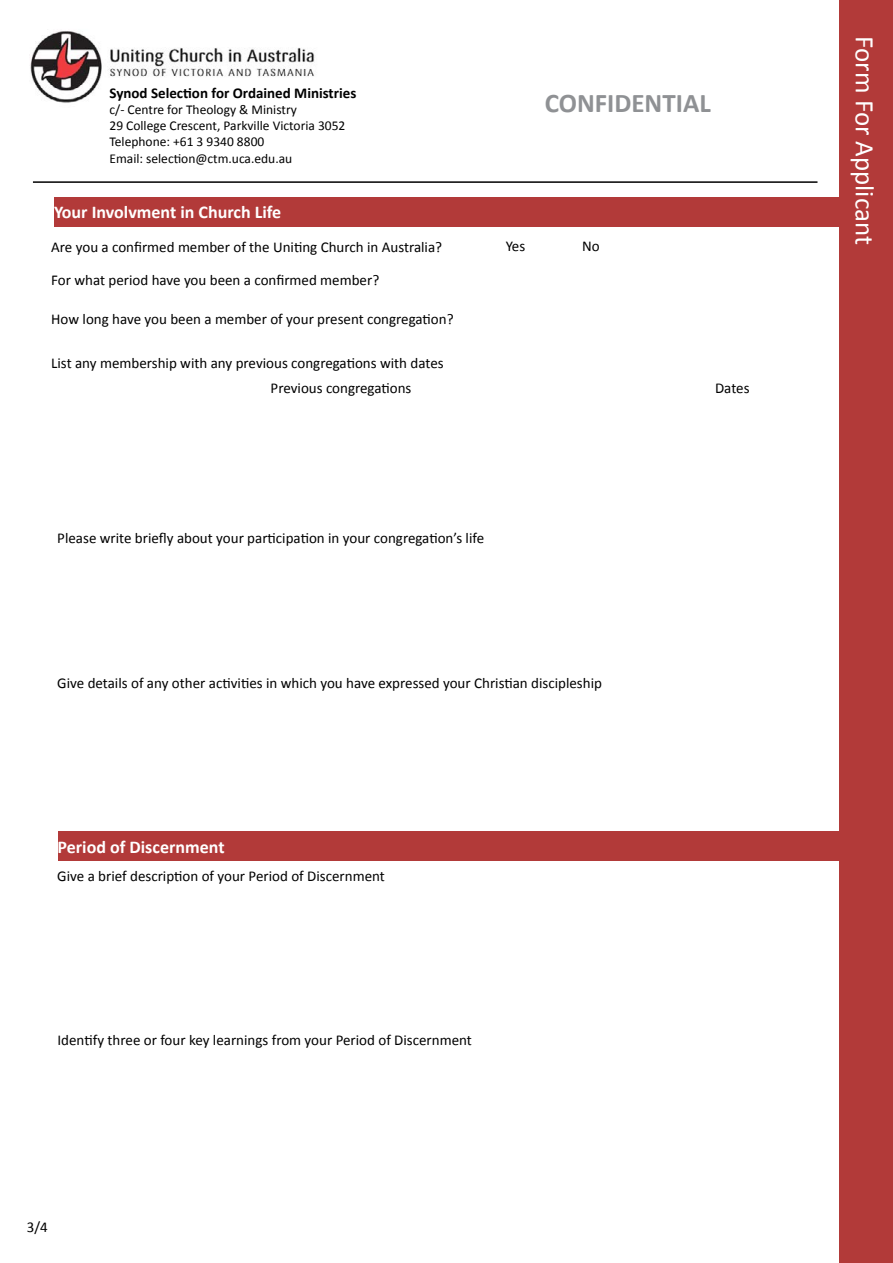
<style>
.page{position:relative;width:893px;height:1263px;background:#fff}
.page>*{position:absolute;margin:0;border:0;box-sizing:border-box;transform-origin:0 0}
.t1{font:27px "Calibri";color:#fff}
.t2{font:700 27px "Calibri";color:#8f9194}
.t3{font:700 18px "Calibri";color:#fff}
.t4{font:15px/33px "Calibri";color:#000}
.t5{font:700 15px "Calibri";color:#000}
.t6{font:13.5px/16.2px "Calibri";color:#000}
</style>
<div class="page">
<img style="left:30px;top:31px;width:285px;height:72px">
<div style="left:839px;top:0;width:54px;height:1263px;background:#b23a39"></div>
<hr style="left:33px;top:181px;width:784px;height:2px;background:#000">
<div style="left:54px;top:197px;width:785px;height:29px;background:#b23a39"></div>
<div style="left:58px;top:832px;width:784px;height:29px;background:#b23a39"></div>
<p class="t5" style="left:109px;top:83px;width:248px">Synod Selection for Ordained Ministries</p>
<p class="t6" style="left:109px;top:101px;width:237px">c/- Centre for Theology &amp; Ministry<br>29 College Crescent, Parkville Victoria 3052<br>Telephone: +61 3 9340 8800<br>Email: selection@ctm.uca.edu.au</p>
<p class="t3" style="left:54px;top:201px;width:229px">Your Involvment in Church Life</p>
<p class="t4" style="left:51px;top:230px;width:392px">Are you a confirmed member of the Uniting Church in Australia?<br>For what period have you been a confirmed member?</p>
<p class="t4" style="left:51px;top:303px;width:404px">How long have you been a member of your present congregation?</p>
<p class="t4" style="left:271px;top:351px;width:175px;line-height:24.2px;text-indent:-219px">List any membership with any previous congregations with dates<br>Previous congregations</p>
<h1 class="t2" style="left:545px;top:86px;width:168px">CONFIDENTIAL</h1>
<p class="t4" style="left:506px;top:230px;width:21px">Yes</p>
<p class="t4" style="left:582px;top:230px;width:19px">No</p>
<p class="t4" style="left:715px;top:371px;width:36px">Dates</p>
<p class="t4" style="left:57px;top:522px;width:428px">Please write briefly about your participation in your congregation’s life</p>
<p class="t4" style="left:57px;top:666px;width:546px">Give details of any other activities in which you have expressed your Christian discipleship</p>
<p class="t3" style="left:58px;top:836px;width:169px">Period of Discernment</p>
<p class="t4" style="left:57px;top:860px;width:329px">Give a brief description of your Period of Discernment</p>
<p class="t4" style="left:58px;top:1023px;width:416px">Identify three or four key learnings from your Period of Discernment</p>
<p class="t4" style="left:27px;top:1211px;width:22px">3/4</p>
<h1 class="t1" style="left:882px;top:36px;width:210px;rotate:90deg">Form For Applicant</h1>
</div>
